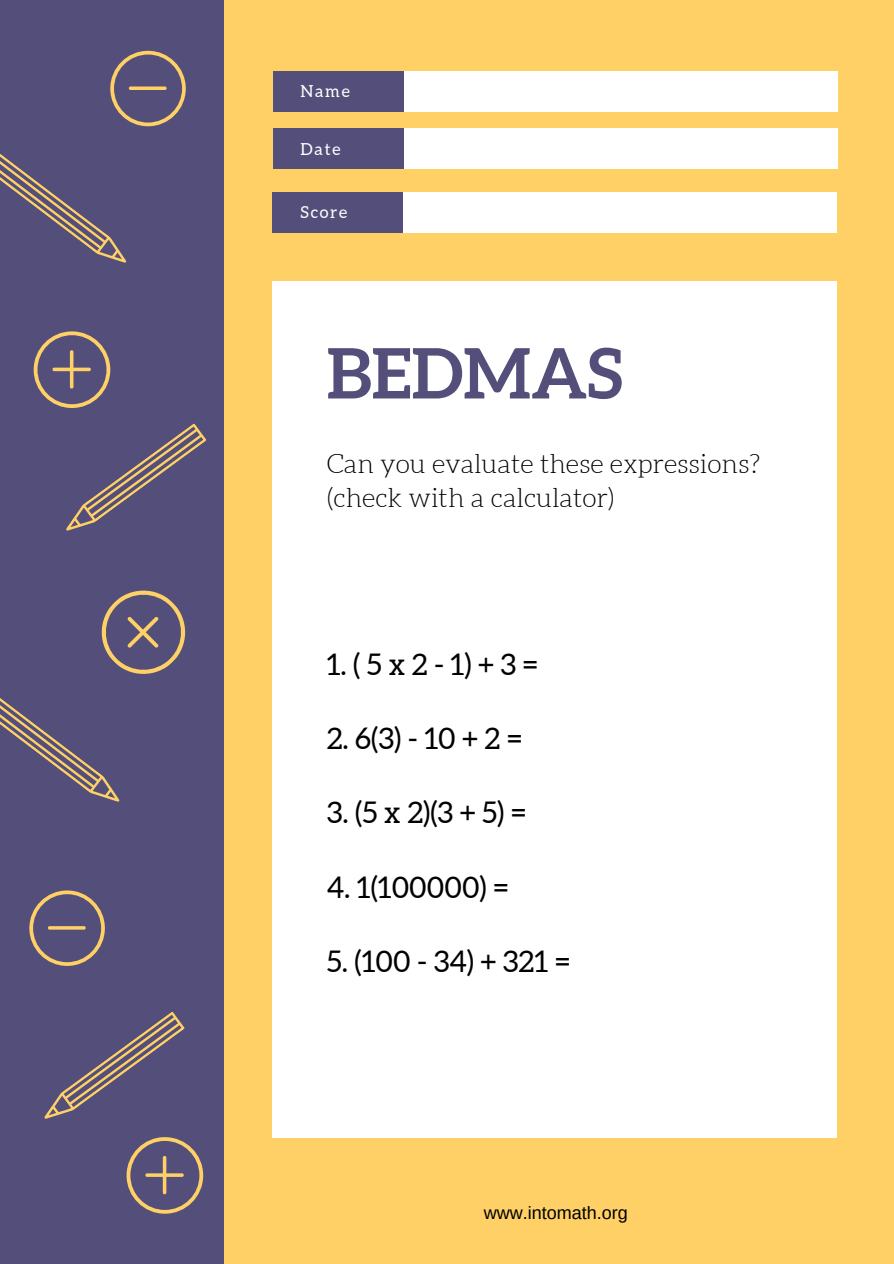
<style>
.page{position:relative;width:894px;height:1264px;background:#fff}
.page>*{position:absolute;margin:0;border:0;box-sizing:border-box;transform-origin:0 0}
.t1{font:700 69.6px "Aleo";color:#534f7a}
.t2{font:29.85px "Aleo";color:#000}
.t3{font:300 26.55px/33.8px "Aleo";color:#000}
.t4{font:18px "Arimo";color:#000}
.t5{font:16.5px "Aleo";letter-spacing:.1em;color:#fff}
</style>
<div class="page">
<div style="left:0;top:0;width:893px;height:1263px;background:#fed066"></div>
<div style="left:0;top:0;width:224px;height:1263px;background:#534f7a"></div>
<svg style="left:110px;top:51px;width:76px;height:75px"></svg>
<svg style="left:29px;top:890px;width:76px;height:75px"></svg>
<svg style="left:34px;top:331px;width:76px;height:77px"></svg>
<svg style="left:126px;top:1137px;width:77px;height:76px"></svg>
<svg style="left:101px;top:590px;width:85px;height:84px"></svg>
<div style="left:272px;top:281px;width:564px;height:856px;background:#fff"></div>
<div style="left:273px;top:71px;width:564px;height:41px;background:#fff"></div>
<div style="left:273px;top:71px;width:131px;height:41px;background:#534f7a"></div>
<div style="left:273px;top:128px;width:564px;height:41px;background:#fff"></div>
<div style="left:273px;top:128px;width:131px;height:41px;background:#534f7a"></div>
<div style="left:272px;top:192px;width:564px;height:40px;background:#fff"></div>
<div style="left:272px;top:192px;width:131px;height:40px;background:#534f7a"></div>
<svg style="left:0;top:154px;width:127px;height:109px"></svg>
<svg style="left:0;top:698px;width:120px;height:104px"></svg>
<svg style="left:66px;top:423px;width:140px;height:108px"></svg>
<svg style="left:44px;top:1011px;width:141px;height:108px"></svg>
<p class="t5" style="left:300px;top:82px;width:51px">Name</p>
<p class="t5" style="left:300px;top:140px;width:41px">Date</p>
<p class="t5" style="left:300px;top:203px;width:48px">Score</p>
<h1 class="t1" style="left:326px;top:333px;width:297px">BEDMAS</h1>
<p class="t3" style="left:327px;top:447px;width:434px">Can you evaluate these expressions? (check with a calculator)</p>
<p class="t2" style="left:326px;top:647px;width:213px">1.(5x2-1)+3=</p>
<p class="t2" style="left:326px;top:721px;width:197px">2.6(3)-10+2=</p>
<p class="t2" style="left:326px;top:796px;width:201px">3.(5x2)(3+5)=</p>
<p class="t2" style="left:326px;top:870px;width:183px">4. 1(100000) =</p>
<p class="t2" style="left:326px;top:944px;width:245px">5. (100 - 34) + 321 =</p>
<p class="t4" style="left:483px;top:1202px;width:146px">www.intomath.org</p>
</div>
